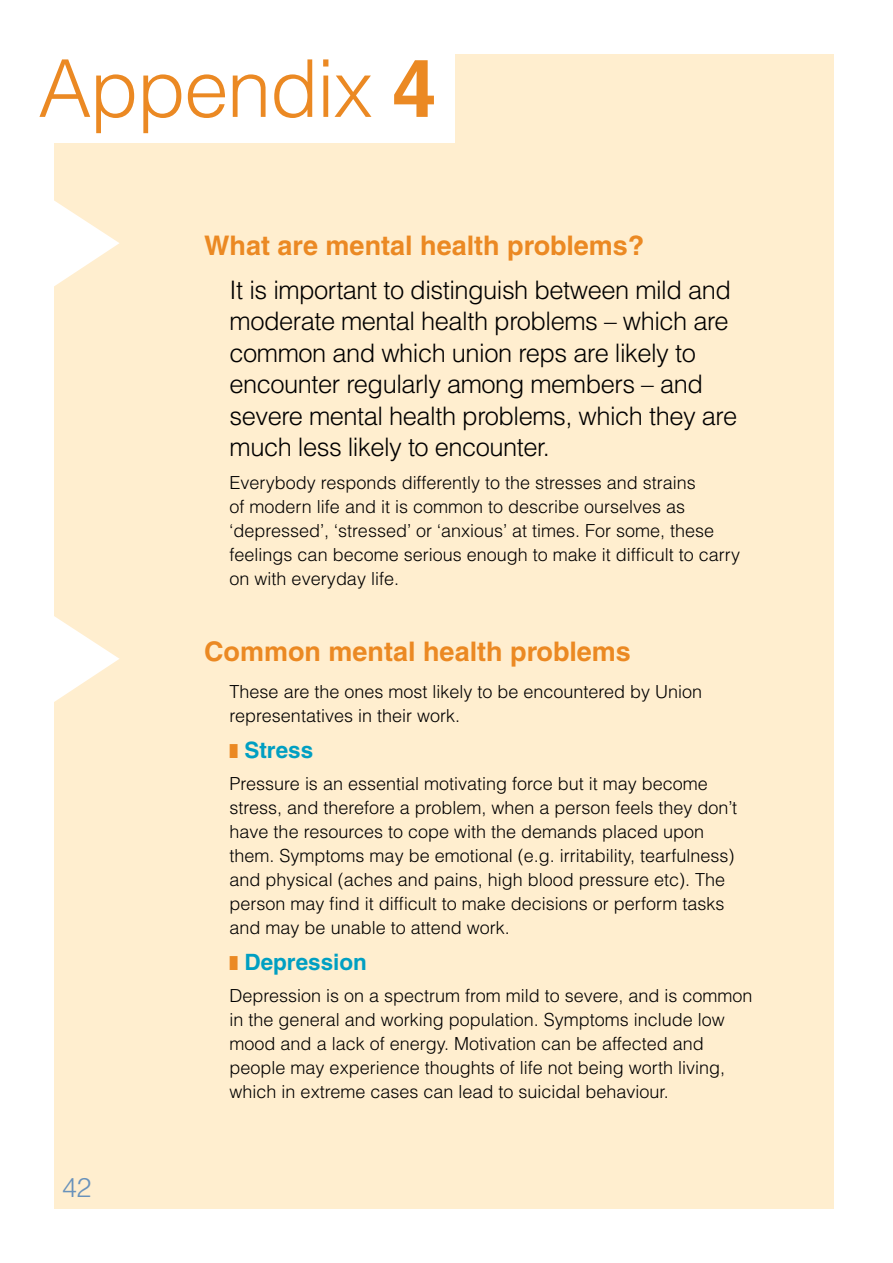
<style>
.page{position:relative;width:893px;height:1263px;background:#fff}
.page>*{position:absolute;margin:0;border:0;box-sizing:border-box;transform-origin:0 0}
.t1{font:300 79.8px "Helvetica";letter-spacing:-.02em;color:#eb8923}
.t2{font:700 27px "Helvetica";color:#eb8923}
.t3{font:300 27px "Helvetica";color:#6992bb}
.t4{font:300 25.5px/31.5px "Helvetica";letter-spacing:-.02em;color:#000}
.t5{font:700 22.5px "Helvetica";color:#009fc2}
.t6{font:300 18px/24px "Helvetica";color:#000}
.s1{font-weight:700}
.s2{color:#eb8923}
</style>
<div class="page">
<div style="left:54px;top:54px;width:779px;height:1155px;background:#ffeecf"></div>
<svg style="left:54px;top:200px;width:65px;height:86px"></svg>
<div style="left:0;top:0;width:454px;height:142px;background:#fff"></div>
<svg style="left:54px;top:616px;width:65px;height:86px"></svg>
<h1 class="t1" style="left:38px;top:39px;width:400px">Appendix <span class="s1">4</span></h1>
<h2 class="t2" style="left:204px;top:229px;width:442px">What are mental health problems?</h2>
<p class="t4" style="left:230px;top:273px;width:509px">It is important to distinguish between mild and moderate mental health problems – which are common and which union reps are likely to encounter regularly among members – and severe mental health problems, which they are much less likely to encounter.</p>
<p class="t6" style="left:230px;top:470px;width:512px">Everybody responds differently to the stresses and strains<br>of modern life and it is common to describe ourselves as ‘depressed’, ‘stressed’ or ‘anxious’ at times. For some, these feelings can become serious enough to make it difficult to carry on with everyday life.</p>
<h2 class="t3" style="left:62px;top:1171px;width:31px">42</h2>
<h2 class="t2" style="left:204px;top:635px;width:428px">Common mental health problems</h2>
<p class="t6" style="left:230px;top:679px;width:474px">These are the ones most likely to be encountered by Union representatives in their work.</p>
<p class="t5" style="left:230px;top:736px;width:85px"><span class="s2">■</span> Stress</p>
<p class="t6" style="left:230px;top:771px;width:509px">Pressure is an essential motivating force but it may become stress, and therefore a problem, when a person feels they don’t have the resources to cope with the demands placed upon them. Symptoms may be emotional (e.g. irritability, tearfulness) and physical (aches and pains, high blood pressure etc). The person may find it difficult to make decisions or perform tasks and may be unable to attend work.</p>
<p class="t5" style="left:230px;top:948px;width:139px"><span class="s2">■</span> Depression</p>
<p class="t6" style="left:230px;top:983px;width:524px">Depression is on a spectrum from mild to severe, and is common in the general and working population. Symptoms include low mood and a lack of energy. Motivation can be affected and people may experience thoughts of life not being worth living, which in extreme cases can lead to suicidal behaviour.</p>
</div>
